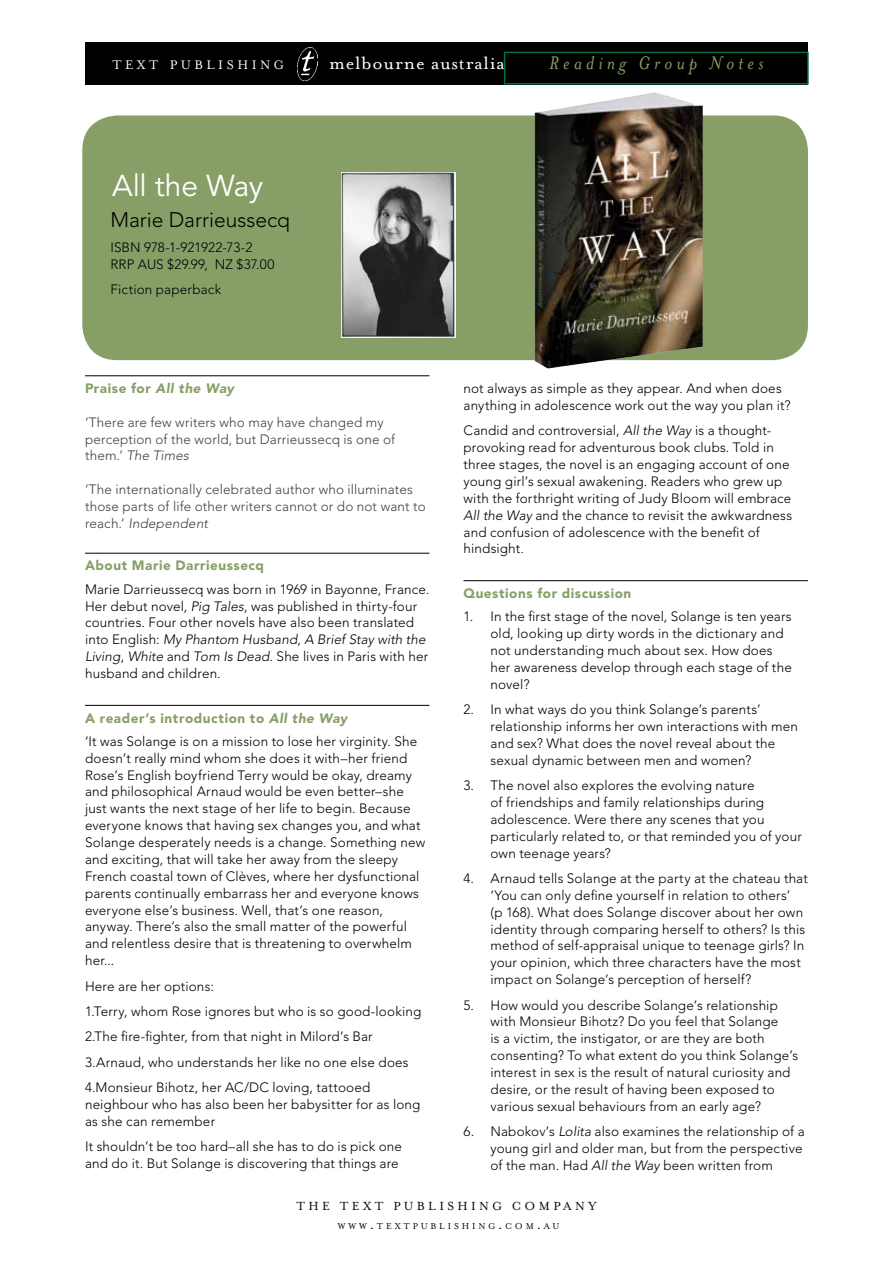
<style>
.page{position:relative;width:893px;height:1263px;background:#fff}
.page>*{position:absolute;margin:0;border:0;box-sizing:border-box;transform-origin:0 0}
.t1{font:30px "Avenir";letter-spacing:-.015em;color:#fff}
.t2{font:italic 21px "Mrs Eaves";letter-spacing:.2em;color:#879f67}
.t3{font:300 21px "Avenir";color:#000}
.t4{font:20.4px "Mrs Eaves Roman";color:#fff}
.t5{font:14.25px "Mrs Eaves Roman";letter-spacing:.245em;color:#fff}
.t6{font:300 13.5px/16.8px "Avenir";letter-spacing:.01em;color:#000}
.t7{font:300 13.5px/16.8px "Avenir";letter-spacing:.01em;color:#414042}
.t8{font:900 13.5px "Avenir";letter-spacing:.04em;color:#879f67}
.t9{font:13.5px "Mrs Eaves Roman";letter-spacing:.25em;color:#000}
.t10{font:9.9px "Mrs Eaves Roman";letter-spacing:.285em;color:#000}
.s1{font-style:italic}
.s2{font-weight:900;color:#879f67}
.s3{font-weight:900;font-style:italic;color:#879f67}
.s4{font-size:14.1px}
</style>
<div class="page">
<div style="left:85px;top:43px;width:723px;height:42px;background:#000"></div>
<div style="left:504px;top:52px;width:305px;height:33px;border:2px solid #007044"></div>
<hr style="left:85px;top:375px;width:344px;height:1px;background:#000">
<hr style="left:85px;top:553px;width:344px;height:1px;background:#000">
<hr style="left:85px;top:705px;width:344px;height:1px;background:#000">
<hr style="left:463px;top:580px;width:345px;height:1px;background:#000">
<img style="left:297px;top:47px;width:21px;height:33px">
<div style="left:83px;top:116px;width:724px;height:243px;background:#879f67;border-radius:34px"></div>
<div style="left:82px;top:115px;width:726px;height:245px;border:2px solid #879f67;border-radius:34px"></div>
<img style="left:341px;top:172px;width:114px;height:165px">
<img style="left:535px;top:92px;width:168px;height:277px">
<p class="t5" style="left:112px;top:57px;width:173px">TEXT PUBLISHING</p>
<h3 class="t4" style="left:329px;top:52px;width:177px">melbourne australia</h3>
<h2 class="t2" style="left:549px;top:51px;width:216px">Reading Group Notes</h2>
<h1 class="t1" style="left:112px;top:169px;width:153px">All the Way</h1>
<h2 class="t3" style="left:111px;top:207px;width:181px">Marie Darrieussecq</h2>
<p class="t6" style="left:111px;top:239px;width:166px">ISBN 978-1-921922-73-2<br>RRP AUS $29.99, NZ $37.00</p>
<p class="t6" style="left:111px;top:281px;width:112px">Fiction paperback</p>
<p class="t8" style="left:85px;top:380px;width:151px">Praise for <span class="s1">All the Way</span></p>
<p class="t7" style="left:85px;top:414px;width:312px">‘There are few writers who may have changed my perception of the world, but Darrieussecq is one of them.’ <span class="s1">The Times</span></p>
<p class="t7" style="left:85px;top:481px;width:342px">‘The internationally celebrated author who illuminates those parts of life other writers cannot or do not want to reach.’ <span class="s1">Independent</span></p>
<p class="t8" style="left:85px;top:557px;width:180px">About Marie Darrieussecq</p>
<p class="t6" style="left:85px;top:581px;width:346px">Marie Darrieussecq was born in 1969 in Bayonne, France.<br>Her debut novel, <span class="s1">Pig Tales</span>, was published in thirty-four countries. Four other novels have also been translated into English: <span class="s1">My Phantom Husband</span>, <span class="s1">A Brief Stay with the Living</span>, <span class="s1">White</span> and <span class="s1">Tom Is Dead</span>. She lives in Paris with her husband and children.</p>
<p class="t6" style="left:85px;top:706px;width:334px;line-height:23.2px"><span class="s2">A reader’s introduction to</span> <span class="s3">All the Way<br></span>‘It was Solange is on a mission to lose her virginity. She</p>
<p class="t6" style="left:85px;top:750px;width:342px">doesn’t really mind whom she does it with–her friend Rose’s English boyfriend Terry would be okay, dreamy and philosophical Arnaud would be even better–she just wants the next stage of her life to begin. Because everyone knows that having sex changes you, and what Solange desperately needs is a change. Something new and exciting, that will take her away from the sleepy French coastal town of Clèves, where her dysfunctional parents continually embarrass her and everyone knows everyone else’s business. Well, that’s one reason, anyway. There’s also the small matter of the powerful and relentless desire that is threatening to overwhelm her...</p>
<p class="t6" style="left:85px;top:973px;width:338px;line-height:25.3px">Here are her options:<br>1.Terry, whom Rose ignores but who is so good-looking 2.The fire-fighter, from that night in Milord’s Bar 3.Arnaud, who understands her like no one else does 4.Monsieur Bihotz, her AC/DC loving, tattooed</p>
<p class="t6" style="left:85px;top:1096px;width:337px">neighbour who has also been her babysitter for as long as she can remember</p>
<p class="t6" style="left:85px;top:1138px;width:318px">It shouldn’t be too hard–all she has to do is pick one and do it. But Solange is discovering that things are</p>
<p class="t6" style="left:463px;top:380px;width:329px">not always as simple as they appear. And when does anything in adolescence work out the way you plan it?</p>
<p class="t6" style="left:463px;top:422px;width:330px">Candid and controversial, <span class="s1">All the Way</span> is a thought&shy;provoking read for adventurous book clubs. Told in three stages, the novel is an engaging account of one young girl’s sexual awakening. Readers who grew up with the forthright writing of Judy Bloom will embrace <span class="s1">All the Way</span> and the chance to revisit the awkwardness and confusion of adolescence with the benefit of hindsight.</p>
<p class="t8" style="left:463px;top:585px;width:169px">Questions for discussion</p>
<p class="t6" style="left:490px;top:608px;width:303px;text-indent:-27px">1. In the first stage of the novel, Solange is ten years old, looking up dirty words in the dictionary and not understanding much about sex. How does her awareness develop through each stage of the novel?</p>
<p class="t6" style="left:490px;top:701px;width:309px;text-indent:-27px">2. In what ways do you think Solange’s parents’ relationship informs her own interactions with men and sex? What does the novel reveal about the sexual dynamic between men and women?</p>
<p class="t6" style="left:490px;top:777px;width:313px;text-indent:-27px">3. The novel also explores the evolving nature<br>of friendships and family relationships during adolescence. Were there any scenes that you particularly related to, or that reminded you of your own teenage years?</p>
<p class="t6" style="left:490px;top:870px;width:319px;text-indent:-27px">4. Arnaud tells Solange at the party at the chateau that ‘You can only define yourself in relation to others’<br>(p 168). What does Solange discover about her own identity through comparing herself to others? Is this method of self-appraisal unique to teenage girls? In your opinion, which three characters have the most impact on Solange’s perception of herself?</p>
<p class="t6" style="left:490px;top:996px;width:309px;text-indent:-27px">5. How would you describe Solange’s relationship with Monsieur Bihotz? Do you feel that Solange<br>is a victim, the instigator, or are they are both consenting? To what extent do you think Solange’s interest in sex is the result of natural curiosity and desire, or the result of having been exposed to various sexual behaviours from an early age?</p>
<p class="t6" style="left:490px;top:1123px;width:316px;text-indent:-27px">6. Nabokov’s <span class="s1">Lolita</span> also examines the relationship of a young girl and older man, but from the perspective of the man. Had <span class="s1">All the Way</span> been written from</p>
<p class="t9" style="left:296px;top:1199px;width:302px">the text publishing company</p>
<p class="t10" style="left:338px;top:1221px;width:223px">WWW<span class="s4">.</span>TEXTPUBLISHING<span class="s4">.</span>COM<span class="s4">.</span>AU</p>
</div>
